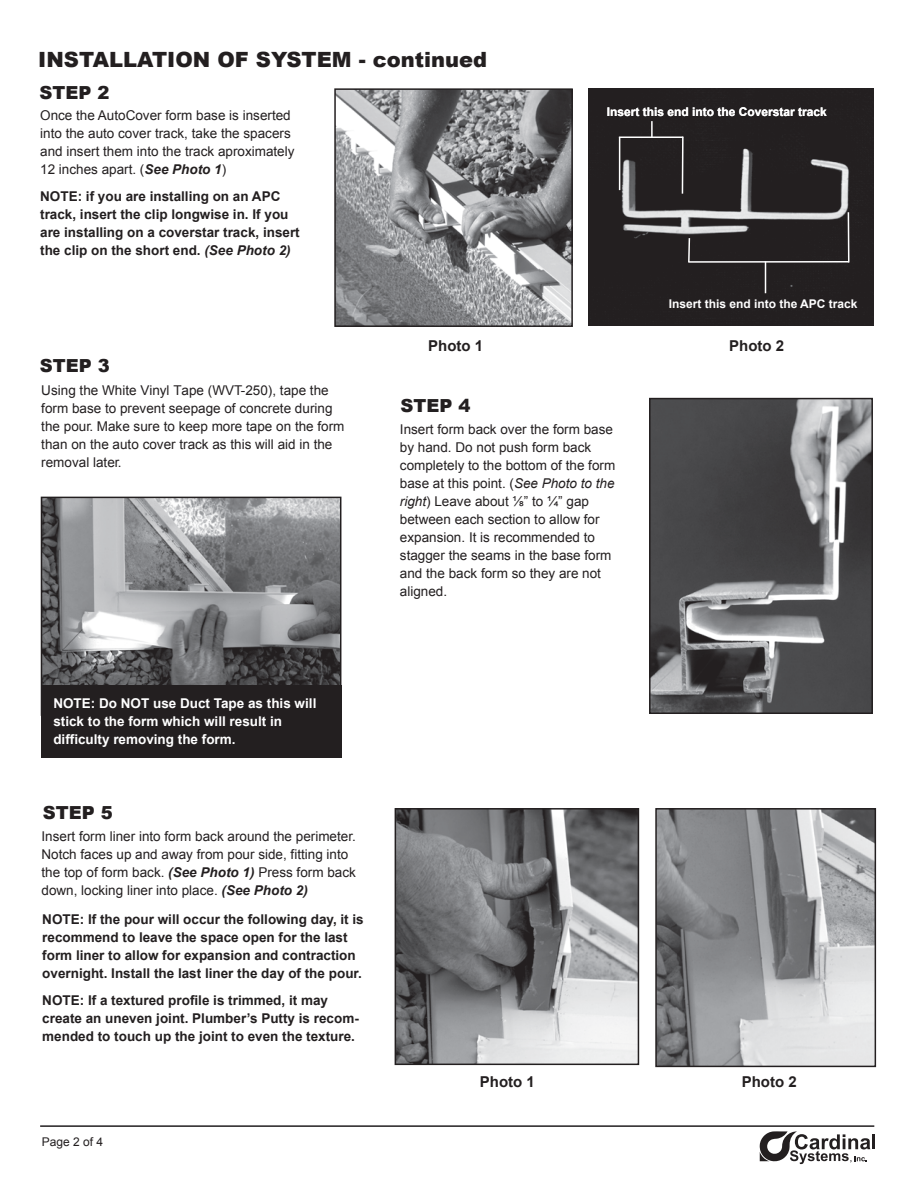
<style>
.page{position:relative;width:918px;height:1188px;background:#fff}
.page>*{position:absolute;margin:0;border:0;box-sizing:border-box;transform-origin:0 0}
.t1{font:900 21px "Arial";color:#231f20}
.t2{font:900 18px "Arial";color:#231f20}
.t3{font:700 15px "Arial";color:#231f20}
.t4{font:13.5px/18px "Arial";color:#231f20}
.t5{font:700 13.5px/18px "Arial";color:#231f20}
.t6{font:700 13.5px/18px "Arial";color:#fff}
.t7{font:700 12px "Arial";color:#fff}
.t8{font:12px "Arial";color:#231f20}
.s1{font-weight:700;font-style:italic}
.s2{font-style:italic}
</style>
<div class="page">
<hr style="left:40px;top:1125px;width:834px;height:2px;background:#231f20">
<svg style="left:760px;top:1131px;width:115px;height:33px"></svg>
<img style="left:652px;top:401px;width:218px;height:310px">
<div style="left:649px;top:398px;width:224px;height:316px;border:2px solid #231f20"></div>
<img style="left:44px;top:500px;width:294px;height:186px">
<div style="left:41px;top:497px;width:300px;height:219px;border:2px solid #231f20"></div>
<div style="left:41px;top:686px;width:301px;height:72px;background:#231f20"></div>
<img style="left:658px;top:811px;width:215px;height:253px">
<div style="left:655px;top:808px;width:221px;height:259px;border:2px solid #231f20"></div>
<img style="left:398px;top:811px;width:238px;height:251px">
<div style="left:395px;top:808px;width:244px;height:257px;border:2px solid #231f20"></div>
<img style="left:588px;top:89px;width:285px;height:237px">
<img style="left:337px;top:91px;width:233px;height:233px">
<div style="left:334px;top:88px;width:239px;height:239px;border:2px solid #231f20"></div>
<hr style="left:619px;top:137px;width:1px;height:53px;background:#fff">
<hr style="left:682px;top:137px;width:2px;height:57px;background:#fff">
<hr style="left:848px;top:212px;width:2px;height:50px;background:#fff">
<svg style="left:687px;top:237px;width:4px;height:26px"></svg>
<hr style="left:619px;top:136px;width:64px;height:2px;background:#fff">
<svg style="left:651px;top:121px;width:2px;height:16px"></svg>
<hr style="left:688px;top:261px;width:161px;height:2px;background:#fff">
<hr style="left:765px;top:261px;width:1px;height:32px;background:#fff">
<h1 class="t1" style="left:38px;top:44px;width:450px">INSTALLATION OF SYSTEM - continued</h1>
<h2 class="t2" style="left:40px;top:80px;width:71px">STEP 2</h2>
<p class="t4" style="left:40px;top:106px;width:256px">Once the AutoCover form base is inserted into the auto cover track, take the spacers and insert them into the track aproximately 12 inches apart. (<span class="s1">See Photo 1</span>)</p>
<p class="t5" style="left:40px;top:187px;width:261px">NOTE: if you are installing on an APC track, insert the clip longwise in. If you are installing on a coverstar track, insert the clip on the short end. <span class="s2">(See Photo 2)</span></p>
<h2 class="t2" style="left:40px;top:352px;width:71px">STEP 3</h2>
<p class="t4" style="left:41px;top:381px;width:305px">Using the White Vinyl Tape (WVT-250), tape the form base to prevent seepage of concrete during the pour. Make sure to keep more tape on the form than on the auto cover track as this will aid in the removal later.</p>
<p class="t7" style="left:607px;top:104px;width:222px">Insert this end into the Coverstar track</p>
<p class="t7" style="left:669px;top:296px;width:190px">Insert this end into the APC track</p>
<p class="t3" style="left:428px;top:336px;width:57px">Photo 1</p>
<p class="t3" style="left:729px;top:336px;width:57px">Photo 2</p>
<h2 class="t2" style="left:400px;top:392px;width:71px">STEP 4</h2>
<p class="t4" style="left:400px;top:420px;width:217px">Insert form back over the form base by hand. Do not push form back completely to the bottom of the form base at this point. (<span class="s2">See Photo to the right</span>) Leave about ⅛” to ¼” gap between each section to allow for expansion. It is recommended to stagger the seams in the base form and the back form so they are not aligned.</p>
<p class="t6" style="left:53px;top:695px;width:265px">NOTE: Do NOT use Duct Tape as this will stick to the form which will result in difficulty removing the form.</p>
<h2 class="t2" style="left:43px;top:800px;width:71px">STEP 5</h2>
<p class="t4" style="left:42px;top:828px;width:316px">Insert form liner into form back around the perimeter.<br>Notch faces up and away from pour side, fitting into the top of form back. <span class="s1">(See Photo 1)</span> Press form back down, locking liner into place. <span class="s1">(See Photo 2)</span></p>
<p class="t5" style="left:42px;top:910px;width:323px">NOTE: If the pour will occur the following day, it is recommend to leave the space open for the last form liner to allow for expansion and contraction overnight. Install the last liner the day of the pour.</p>
<p class="t5" style="left:42px;top:991px;width:318px">NOTE: If a textured profile is trimmed, it may create an uneven joint. Plumber’s Putty is recom&shy;mended to touch up the joint to even the texture.</p>
<p class="t8" style="left:42px;top:1134px;width:63px">Page 2 of 4</p>
<p class="t3" style="left:480px;top:1072px;width:57px">Photo 1</p>
<p class="t3" style="left:742px;top:1072px;width:57px">Photo 2</p>
</div>
